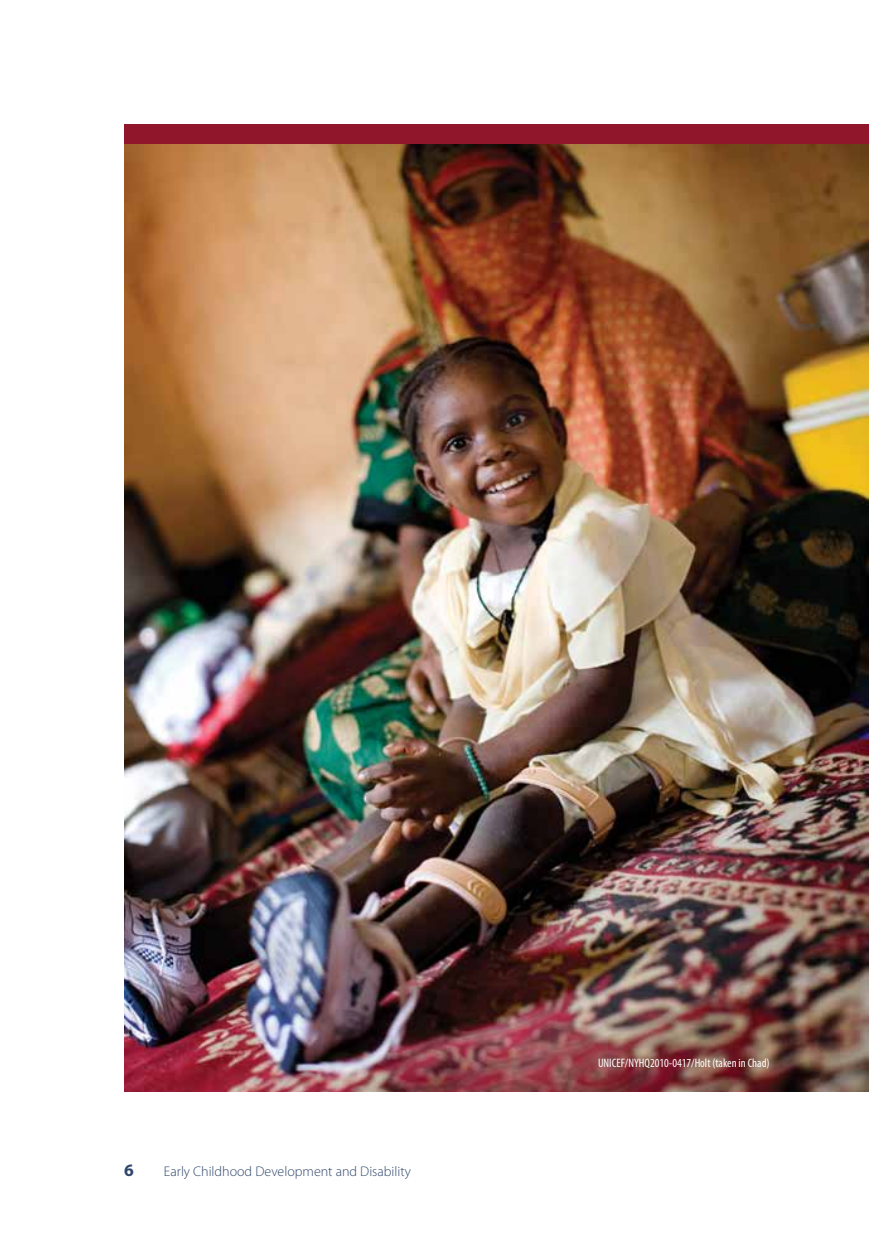
<style>
.page{position:relative;width:869px;height:1240px;background:#fff}
.page>*{position:absolute;margin:0;border:0;box-sizing:border-box;transform-origin:0 0}
.t1{font:700 17.5px "Myriad Pro";color:#2f466b}
.t2{font:300 14px "Myriad Pro";color:#2f466b}
.t3{font:condensed 12.25px "Myriad Pro";color:#fff}
</style>
<div class="page">
<img style="left:124px;top:144px;width:744px;height:947px">
<div style="left:124px;top:124px;width:744px;height:20px;background:#90162c"></div>
<p class="t1" style="left:124px;top:1159px;width:11px">6</p>
<p class="t2" style="left:164px;top:1164px;width:248px">Early Childhood Development and Disability</p>
<p class="t3" style="left:597px;top:1055px;width:173px">UNICEF/NYHQ2010-0417/Holt (taken in Chad)</p>
</div>
